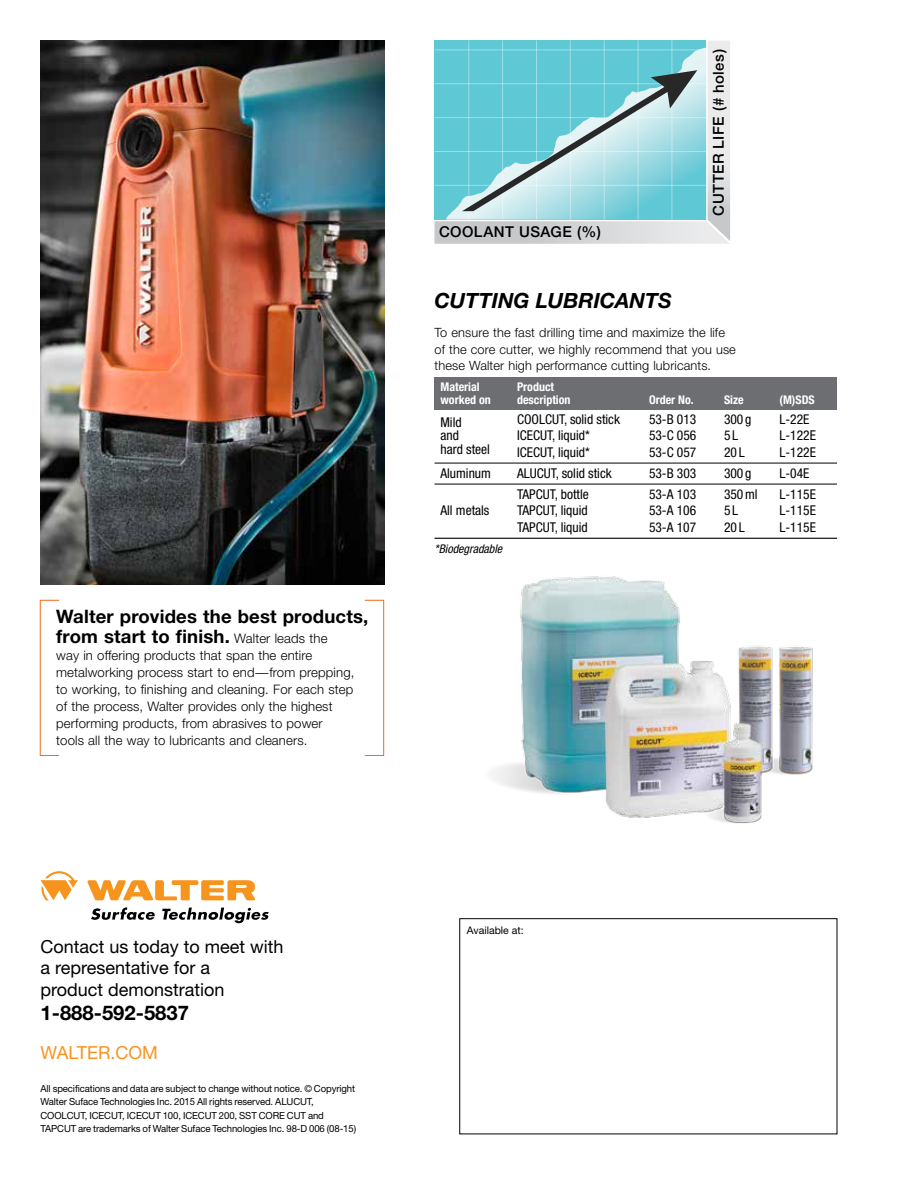
<style>
.page{position:relative;width:918px;height:1188px;background:#fff}
.page>*{position:absolute;margin:0;border:0;box-sizing:border-box;transform-origin:0 0}
.t1{font:italic 700 21px "Helvetica Neue";color:#000}
.t2{font:700 20.25px "Helvetica Neue";color:#000}
.t3{font:700 18.6px/20.1px "Helvetica Neue";letter-spacing:.01em;color:#000}
.t4{font:18px/21.6px "Helvetica Neue";color:#000}
.t5{font:18px "Helvetica Neue";color:#f7941e}
.t6{font:500 15px "Helvetica Neue";letter-spacing:.025em;color:#000}
.t7{font:condensed 13.5px "Helvetica Neue";color:#000}
.t8{font:300 13.2px/17px "Helvetica Neue";letter-spacing:.01em;color:#000}
.t9{font:300 12.75px/16.5px "Helvetica Neue";letter-spacing:.01em;color:#000}
.t10{font:700 condensed 12px "Helvetica Neue";color:#fff}
.t11{font:italic condensed 12px "Helvetica Neue";color:#000}
.t12{font:10.5px "Helvetica Neue";color:#000}
.t13{font:9.75px/13.5px "Helvetica Neue";letter-spacing:-.01em;color:#000}
.s1{font-weight:300;font-size:13.2px}
</style>
<div class="page">
<div style="left:459px;top:918px;width:378px;height:216px;border:1px solid #000"></div>
<div style="left:435px;top:377px;width:402px;height:32px;background:#6d6e71"></div>
<hr style="left:435px;top:463px;width:402px;height:1px;background:#000">
<hr style="left:435px;top:484px;width:402px;height:1px;background:#000">
<hr style="left:435px;top:538px;width:402px;height:1px;background:#000">
<img style="left:493px;top:576px;width:320px;height:248px">
<img style="left:40px;top:40px;width:344px;height:545px">
<svg style="left:435px;top:41px;width:295px;height:203px;background:#92cfd7"></svg>
<svg style="left:40px;top:871px;width:38px;height:29px"></svg>
<svg style="left:87px;top:880px;width:168px;height:20px"></svg>
<svg style="left:91px;top:907px;width:64px;height:13px"></svg>
<svg style="left:162px;top:908px;width:107px;height:15px"></svg>
<div style="left:40px;top:600px;width:20px;height:156px;border:1px solid #f36f21"></div>
<div style="left:364px;top:600px;width:20px;height:156px;border:1px solid #f36f21"></div>
<h3 class="t3" style="left:56px;top:606px;width:314px">Walter provides the best products, from start to finish. <span class="s1">Walter leads the</span></h3>
<p class="t8" style="left:56px;top:647px;width:300px">way in offering products that span the entire metalworking process start to end—from prepping, to working, to finishing and cleaning. For each step of the process, Walter provides only the highest performing products, from abrasives to power<br>tools all the way to lubricants and cleaners.</p>
<p class="t6" style="left:439px;top:223px;width:164px">COOLANT USAGE (%)</p>
<p class="t6" style="left:710px;top:216px;width:168px;rotate:-90deg">CUTTER LIFE (# holes)</p>
<h1 class="t1" style="left:435px;top:287px;width:239px">CUTTING LUBRICANTS</h1>
<p class="t9" style="left:435px;top:324px;width:303px">To ensure the fast drilling time and maximize the life of the core cutter, we highly recommend that you use these Walter high performance cutting lubricants.</p>
<p class="t10" style="left:440px;top:379px;width:41px">Material</p>
<p class="t10" style="left:517px;top:379px;width:39px">Product</p>
<p class="t10" style="left:440px;top:393px;width:52px">worked on</p>
<p class="t10" style="left:517px;top:393px;width:55px">description</p>
<p class="t10" style="left:649px;top:393px;width:46px">Order No.</p>
<p class="t10" style="left:724px;top:393px;width:21px">Size</p>
<p class="t10" style="left:780px;top:393px;width:37px">(M)SDS</p>
<p class="t7" style="left:440px;top:414px;width:23px">Mild</p>
<p class="t7" style="left:517px;top:411px;width:104px">COOLCUT, solid stick</p>
<p class="t7" style="left:649px;top:411px;width:49px">53-B 013</p>
<p class="t7" style="left:724px;top:411px;width:29px">300 g</p>
<p class="t7" style="left:780px;top:411px;width:31px">L-22E</p>
<p class="t7" style="left:440px;top:428px;width:20px">and</p>
<p class="t7" style="left:517px;top:428px;width:74px">ICECUT, liquid*</p>
<p class="t7" style="left:649px;top:428px;width:49px">53-C 056</p>
<p class="t7" style="left:724px;top:428px;width:16px">5L</p>
<p class="t7" style="left:780px;top:428px;width:38px">L-122E</p>
<p class="t7" style="left:440px;top:441px;width:51px">hard steel</p>
<p class="t7" style="left:517px;top:444px;width:74px">ICECUT, liquid*</p>
<p class="t7" style="left:649px;top:444px;width:49px">53-C 057</p>
<p class="t7" style="left:724px;top:444px;width:22px">20L</p>
<p class="t7" style="left:780px;top:444px;width:38px">L-122E</p>
<p class="t7" style="left:440px;top:465px;width:52px">Aluminum</p>
<p class="t7" style="left:517px;top:465px;width:96px">ALUCUT, solid stick</p>
<p class="t7" style="left:649px;top:465px;width:49px">53-B 303</p>
<p class="t7" style="left:724px;top:465px;width:29px">300 g</p>
<p class="t7" style="left:780px;top:465px;width:31px">L-04E</p>
<p class="t7" style="left:517px;top:486px;width:73px">TAPCUT, bottle</p>
<p class="t7" style="left:649px;top:486px;width:49px">53-A 103</p>
<p class="t7" style="left:724px;top:486px;width:35px">350ml</p>
<p class="t7" style="left:780px;top:486px;width:38px">L-115E</p>
<p class="t7" style="left:440px;top:503px;width:50px">All metals</p>
<p class="t7" style="left:517px;top:503px;width:72px">TAPCUT, liquid</p>
<p class="t7" style="left:649px;top:503px;width:49px">53-A 106</p>
<p class="t7" style="left:724px;top:503px;width:16px">5L</p>
<p class="t7" style="left:780px;top:503px;width:38px">L-115E</p>
<p class="t7" style="left:517px;top:519px;width:72px">TAPCUT, liquid</p>
<p class="t7" style="left:649px;top:519px;width:49px">53-A 107</p>
<p class="t7" style="left:724px;top:519px;width:22px">20L</p>
<p class="t7" style="left:780px;top:519px;width:38px">L-115E</p>
<p class="t11" style="left:435px;top:542px;width:69px">*Biodegradable</p>
<h3 class="t4" style="left:40px;top:935px;width:245px">Contact us today to meet with a representative for a<br>product demonstration</h3>
<h2 class="t2" style="left:40px;top:1001px;width:150px">1-888-592-5837</h2>
<h3 class="t5" style="left:40px;top:1042px;width:119px">WALTER.COM</h3>
<p class="t13" style="left:40px;top:1082px;width:317px">All specifications and data are subject to change without notice. © Copyright Walter Suface Technologies Inc. 2015 All rights reserved. ALUCUT, COOLCUT, ICECUT, ICECUT 100, ICECUT 200, SST CORE CUT and TAPCUT are trademarks of Walter Suface Technologies Inc. 98-D 006 (08-15)</p>
<p class="t12" style="left:467px;top:924px;width:58px">Available at:</p>
</div>
